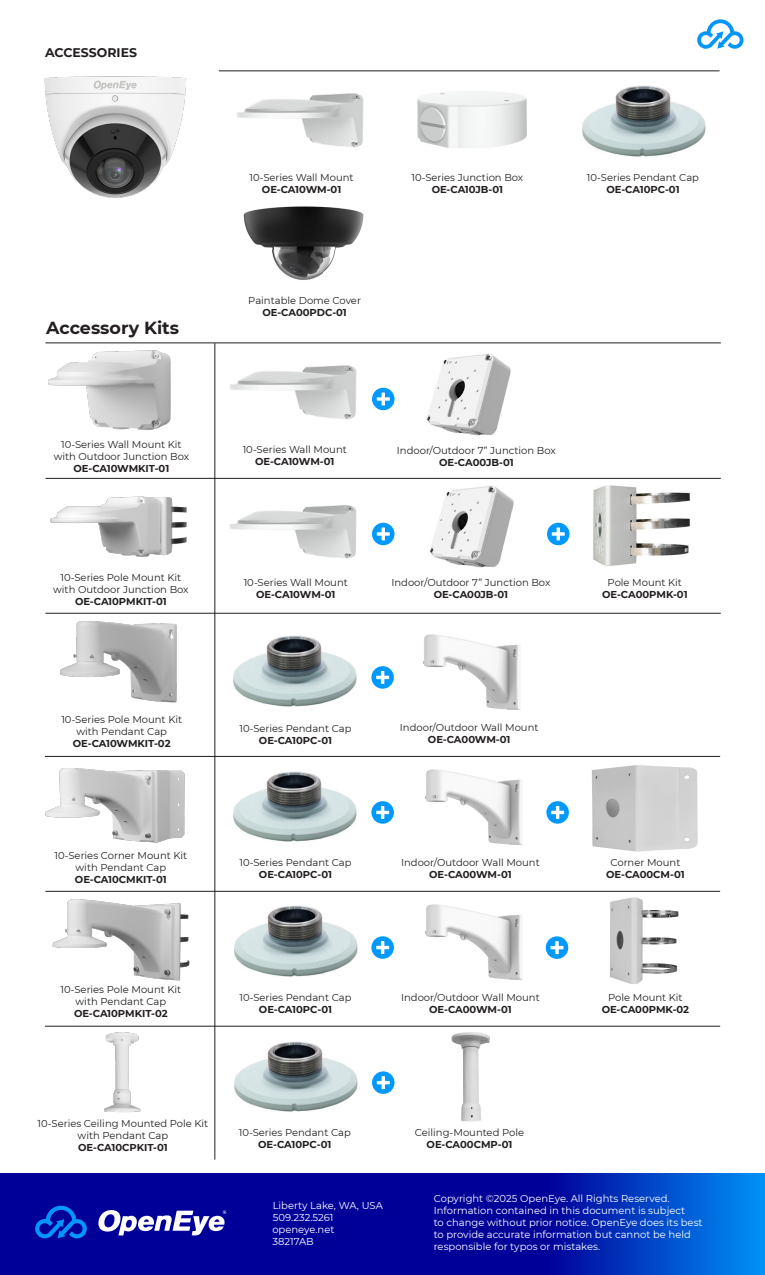
<style>
.page{position:relative;width:765px;height:1275px;background:#fff}
.page>*{position:absolute;margin:0;border:0;box-sizing:border-box;transform-origin:0 0}
.t1{font:700 17.5px "Montserrat";color:#231f20}
.t2{font:700 12.5px "Montserrat";color:#231f20}
.t3{font:10px/12px "Montserrat";color:#231f20;text-align:center}
.t4{font:700 10px "Montserrat";letter-spacing:-.005em;color:#231f20}
.t5{font:10px/12px "Montserrat";color:#fff}
</style>
<div class="page">
<svg style="left:697px;top:19px;width:47px;height:30px"></svg>
<div style="left:0;top:1173px;width:765px;height:102px;background:#009"></div>
<div style="left:547px;top:1173px;width:218px;height:102px;background:linear-gradient(to right,#009,#0091f7)"></div>
<svg style="left:98px;top:1210px;width:128px;height:25px"></svg>
<svg style="left:35px;top:1206px;width:52px;height:32px"></svg>
<hr style="left:219px;top:71px;width:501px;height:1px;background:#231f20">
<img style="left:582px;top:86px;width:124px;height:71px">
<img style="left:237px;top:93px;width:127px;height:55px">
<img style="left:417px;top:91px;width:110px;height:57px">
<img style="left:243px;top:206px;width:121px;height:74px">
<img style="left:44px;top:76px;width:143px;height:122px">
<hr style="left:45px;top:478px;width:676px;height:1px;background:#231f20">
<hr style="left:45px;top:343px;width:676px;height:1px;background:#231f20">
<hr style="left:45px;top:891px;width:675px;height:1px;background:#231f20">
<hr style="left:45px;top:613px;width:676px;height:1px;background:#231f20">
<hr style="left:45px;top:1026px;width:675px;height:1px;background:#231f20">
<hr style="left:45px;top:756px;width:675px;height:1px;background:#231f20">
<svg style="left:372px;top:388px;width:23px;height:22px"></svg>
<svg style="left:372px;top:523px;width:23px;height:22px"></svg>
<svg style="left:371px;top:666px;width:23px;height:23px"></svg>
<svg style="left:371px;top:801px;width:23px;height:23px"></svg>
<svg style="left:371px;top:936px;width:23px;height:23px"></svg>
<img style="left:427px;top:353px;width:84px;height:82px">
<img style="left:229px;top:505px;width:128px;height:54px">
<img style="left:430px;top:485px;width:84px;height:83px">
<svg style="left:547px;top:523px;width:23px;height:22px"></svg>
<img style="left:593px;top:485px;width:97px;height:81px">
<img style="left:423px;top:634px;width:98px;height:76px">
<img style="left:425px;top:769px;width:98px;height:76px">
<svg style="left:546px;top:801px;width:23px;height:23px"></svg>
<img style="left:592px;top:765px;width:106px;height:87px">
<img style="left:425px;top:904px;width:98px;height:76px">
<img style="left:610px;top:898px;width:69px;height:86px">
<svg style="left:546px;top:936px;width:22px;height:23px"></svg>
<img style="left:230px;top:365px;width:127px;height:55px">
<img style="left:233px;top:636px;width:124px;height:71px">
<img style="left:233px;top:771px;width:124px;height:71px">
<img style="left:234px;top:906px;width:124px;height:71px">
<svg style="left:372px;top:1071px;width:23px;height:23px"></svg>
<img style="left:451px;top:1032px;width:38px;height:90px">
<img style="left:234px;top:1042px;width:124px;height:70px">
<img style="left:45px;top:342px;width:159px;height:88px">
<img style="left:104px;top:1032px;width:37px;height:81px">
<img style="left:45px;top:768px;width:140px;height:75px">
<img style="left:50px;top:496px;width:137px;height:61px">
<img style="left:60px;top:621px;width:117px;height:82px">
<img style="left:52px;top:899px;width:138px;height:82px">
<hr style="left:215px;top:343px;width:1px;height:817px;background:#231f20">
<p class="t2" style="left:45px;top:44px;width:94px">ACCESSORIES</p>
<h1 class="t1" style="left:46px;top:316px;width:135px">Accessory Kits</h1>
<p class="t3" style="left:54px;top:438px;width:137px">10-Series Wall Mount Kit with Outdoor Junction Box</p>
<p class="t4" style="left:73px;top:461px;width:97px">OE-CA10WMKIT-01</p>
<p class="t3" style="left:53px;top:571px;width:137px">10-Series Pole Mount Kit with Outdoor Junction Box</p>
<p class="t4" style="left:75px;top:594px;width:93px">OE-CA10PMKIT-01</p>
<p class="t3" style="left:250px;top:171px;width:106px">10-Series Wall Mount</p>
<p class="t4" style="left:262px;top:182px;width:81px">OE-CA10WM-01</p>
<p class="t3" style="left:248px;top:294px;width:114px">Paintable Dome Cover</p>
<p class="t4" style="left:262px;top:305px;width:86px">OE-CA00PDC-01</p>
<p class="t3" style="left:411px;top:171px;width:113px">10-Series Junction Box</p>
<p class="t4" style="left:432px;top:182px;width:73px">OE-CA10JB-01</p>
<p class="t3" style="left:587px;top:171px;width:114px">10-Series Pendant Cap</p>
<p class="t4" style="left:606px;top:182px;width:75px">OE-CA10PC-01</p>
<p class="t3" style="left:243px;top:443px;width:106px">10-Series Wall Mount</p>
<p class="t4" style="left:255px;top:454px;width:81px">OE-CA10WM-01</p>
<p class="t3" style="left:244px;top:576px;width:106px">10-Series Wall Mount</p>
<p class="t4" style="left:256px;top:587px;width:81px">OE-CA10WM-01</p>
<p class="t3" style="left:397px;top:444px;width:160px">Indoor/Outdoor 7” Junction Box</p>
<p class="t4" style="left:439px;top:455px;width:76px">OE-CA00JB-01</p>
<p class="t3" style="left:391px;top:576px;width:160px">Indoor/Outdoor 7” Junction Box</p>
<p class="t4" style="left:434px;top:587px;width:76px">OE-CA00JB-01</p>
<p class="t3" style="left:608px;top:576px;width:76px">Pole Mount Kit</p>
<p class="t4" style="left:602px;top:587px;width:87px">OE-CA00PMK-01</p>
<p class="t3" style="left:61px;top:713px;width:122px">10-Series Pole Mount Kit with Pendant Cap</p>
<p class="t4" style="left:73px;top:736px;width:99px">OE-CA10WMKIT-02</p>
<p class="t3" style="left:239px;top:722px;width:114px">10-Series Pendant Cap</p>
<p class="t4" style="left:259px;top:733px;width:75px">OE-CA10PC-01</p>
<p class="t3" style="left:400px;top:721px;width:140px">Indoor/Outdoor Wall Mount</p>
<p class="t4" style="left:428px;top:732px;width:84px">OE-CA00WM-01</p>
<p class="t3" style="left:55px;top:849px;width:134px">10-Series Corner Mount Kit with Pendant Cap</p>
<p class="t4" style="left:75px;top:872px;width:93px">OE-CA10CMKIT-01</p>
<p class="t3" style="left:239px;top:856px;width:114px">10-Series Pendant Cap</p>
<p class="t4" style="left:259px;top:867px;width:75px">OE-CA10PC-01</p>
<p class="t3" style="left:401px;top:856px;width:140px">Indoor/Outdoor Wall Mount</p>
<p class="t4" style="left:429px;top:867px;width:84px">OE-CA00WM-01</p>
<p class="t3" style="left:610px;top:856px;width:71px">Corner Mount</p>
<p class="t4" style="left:606px;top:867px;width:80px">OE-CA00CM-01</p>
<p class="t3" style="left:61px;top:983px;width:122px">10-Series Pole Mount Kit with Pendant Cap</p>
<p class="t4" style="left:74px;top:1006px;width:95px">OE-CA10PMKIT-02</p>
<p class="t3" style="left:239px;top:991px;width:114px">10-Series Pendant Cap</p>
<p class="t4" style="left:259px;top:1003px;width:75px">OE-CA10PC-01</p>
<p class="t3" style="left:401px;top:991px;width:140px">Indoor/Outdoor Wall Mount</p>
<p class="t4" style="left:429px;top:1002px;width:84px">OE-CA00WM-01</p>
<p class="t3" style="left:608px;top:991px;width:76px">Pole Mount Kit</p>
<p class="t4" style="left:602px;top:1003px;width:89px">OE-CA00PMK-02</p>
<p class="t3" style="left:38px;top:1117px;width:172px">10-Series Ceiling Mounted Pole Kit with Pendant Cap</p>
<p class="t4" style="left:78px;top:1140px;width:91px">OE-CA10CPKIT-01</p>
<p class="t3" style="left:239px;top:1126px;width:114px">10-Series Pendant Cap</p>
<p class="t4" style="left:258px;top:1138px;width:75px">OE-CA10PC-01</p>
<p class="t5" style="left:272px;top:1199px;width:112px">Liberty Lake, WA, USA<br>509.232.5261 openeye.net<br>38217AB</p>
<p class="t3" style="left:415px;top:1126px;width:111px">Ceiling-Mounted Pole</p>
<p class="t4" style="left:427px;top:1137px;width:87px">OE-CA00CMP-01</p>
<p class="t5" style="left:434px;top:1192px;width:270px">Copyright ©2025 OpenEye. All Rights Reserved.<br>Information contained in this document is subject<br>to change without prior notice. OpenEye does its best to provide accurate information but cannot be held responsible for typos or mistakes.</p>
</div>
